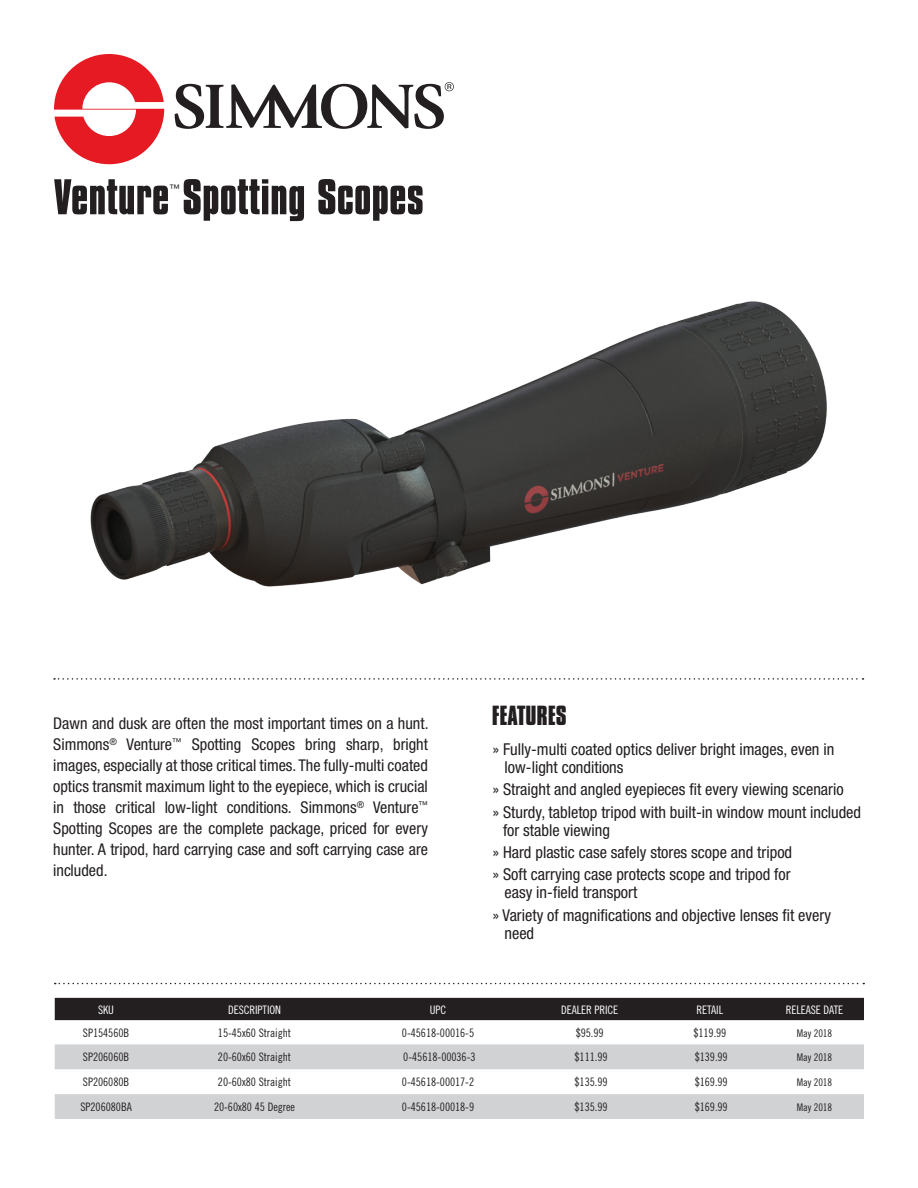
<style>
.page{position:relative;width:918px;height:1188px;background:#fff}
.page>*{position:absolute;margin:0;border:0;box-sizing:border-box;transform-origin:0 0}
.Headline{font:52.5px "Compacta Bold Plain";color:#231f20}
.Feature_header{font:28.95px "Compacta Bold Plain";color:#231f20}
.Feature_Bullets{font:condensed 16.35px/18.1px "Helvetica Neue LT Std";color:#231f20}
.Body_Copy{font:condensed 16.2px/21px "Helvetica Neue LT Std";color:#231f20;text-align:justify}
.t1{font:11.7px "Trade Gothic Cond Eighteen";letter-spacing:-.005em;color:#231f20}
.t2{font:11.7px "Trade Gothic Cond Eighteen";letter-spacing:-.01em;color:#fff}
.t3{font:10.5px "Trade Gothic Cond Eighteen";letter-spacing:-.005em;color:#231f20}
.Headline-2{font:condensed 10.5px "Helvetica Neue LT Std";color:#231f20}
</style>
<div class="page">
<svg style="left:54px;top:54px;width:110px;height:110px"></svg>
<svg style="left:175px;top:82px;width:279px;height:47px"></svg>
<svg style="left:54px;top:678px;width:809px;height:2px"></svg>
<svg style="left:55px;top:983px;width:809px;height:1px"></svg>
<div style="left:55px;top:998px;width:809px;height:22px;background:#231f20"></div>
<svg style="left:55px;top:1020px;width:809px;height:1px"></svg>
<svg style="left:55px;top:1044px;width:809px;height:75px;fill:#d1d2d4"></svg>
<img style="left:90px;top:301px;width:737px;height:286px">
<p class="Headline" style="left:54px;top:165px;width:372px">Venture Spotting Scopes</p>
<p class="Headline-2" style="left:169px;top:182px;width:12px">™</p>
<p class="Body_Copy" style="left:53px;top:713px;width:377px">Dawn and dusk are often the most important times on a hunt.<br>Simmons<sup>®</sup> Venture<sup>™</sup> Spotting Scopes bring sharp, bright images, especially at those critical times. The fully-multi coated optics transmit maximum light to the eyepiece, which is crucial in those critical low-light conditions. Simmons<sup>®</sup> Venture<sup>™ </sup>Spotting Scopes are the complete package, priced for every hunter. A tripod, hard carrying case and soft carrying case are included.</p>
<p class="Feature_header" style="left:492px;top:698px;width:76px">FEATURES</p>
<p class="Feature_Bullets" style="left:505px;top:740px;width:331px;text-indent:-12px">» Fully-multi coated optics deliver bright images, even in low-light conditions</p>
<p class="Feature_Bullets" style="left:493px;top:780px;width:353px">» Straight and angled eyepieces fit every viewing scenario</p>
<p class="Feature_Bullets" style="left:503px;top:803px;width:360px;text-indent:-10px">» Sturdy, tabletop tripod with built-in window mount included for stable viewing</p>
<p class="Feature_Bullets" style="left:493px;top:843px;width:301px">» Hard plastic case safely stores scope and tripod</p>
<p class="Feature_Bullets" style="left:505px;top:865px;width:288px;text-indent:-12px">» Soft carrying case protects scope and tripod for easy in-field transport</p>
<p class="Feature_Bullets" style="left:505px;top:906px;width:328px;text-indent:-12px">» Variety of magnifications and objective lenses fit every need</p>
<p class="t2" style="left:98px;top:1003px;width:17px">SKU</p>
<p class="t2" style="left:228px;top:1003px;width:54px">DESCRIPTION</p>
<p class="t2" style="left:430px;top:1003px;width:18px">UPC</p>
<p class="t2" style="left:561px;top:1003px;width:59px">DEALER PRICE</p>
<p class="t2" style="left:697px;top:1003px;width:28px">RETAIL</p>
<p class="t2" style="left:786px;top:1003px;width:59px">RELEASE DATE</p>
<p class="t1" style="left:83px;top:1026px;width:48px">SP154560B</p>
<p class="t1" style="left:218px;top:1026px;width:75px">15-45x60 Straight</p>
<p class="t1" style="left:402px;top:1026px;width:74px">0-45618-00016-5</p>
<p class="t1" style="left:576px;top:1026px;width:29px">$95.99</p>
<p class="t1" style="left:693px;top:1026px;width:35px">$119.99</p>
<p class="t3" style="left:797px;top:1027px;width:37px">May 2018</p>
<p class="t1" style="left:83px;top:1050px;width:48px">SP206060B</p>
<p class="t1" style="left:218px;top:1050px;width:75px">20-60x60 Straight</p>
<p class="t1" style="left:403px;top:1050px;width:74px">0-45618-00036-3</p>
<p class="t1" style="left:575px;top:1050px;width:35px">$111.99</p>
<p class="t1" style="left:695px;top:1050px;width:35px">$139.99</p>
<p class="t3" style="left:797px;top:1051px;width:37px">May 2018</p>
<p class="t1" style="left:83px;top:1075px;width:48px">SP206080B</p>
<p class="t1" style="left:218px;top:1075px;width:75px">20-60x80 Straight</p>
<p class="t1" style="left:402px;top:1075px;width:74px">0-45618-00017-2</p>
<p class="t1" style="left:575px;top:1075px;width:35px">$135.99</p>
<p class="t1" style="left:695px;top:1075px;width:35px">$169.99</p>
<p class="t3" style="left:797px;top:1076px;width:37px">May 2018</p>
<p class="t1" style="left:80px;top:1100px;width:53px">SP206080BA</p>
<p class="t1" style="left:214px;top:1100px;width:82px">20-60x80 45 Degree</p>
<p class="t1" style="left:402px;top:1100px;width:74px">0-45618-00018-9</p>
<p class="t1" style="left:575px;top:1100px;width:35px">$135.99</p>
<p class="t1" style="left:695px;top:1100px;width:35px">$169.99</p>
<p class="t3" style="left:797px;top:1101px;width:37px">May 2018</p>
</div>
